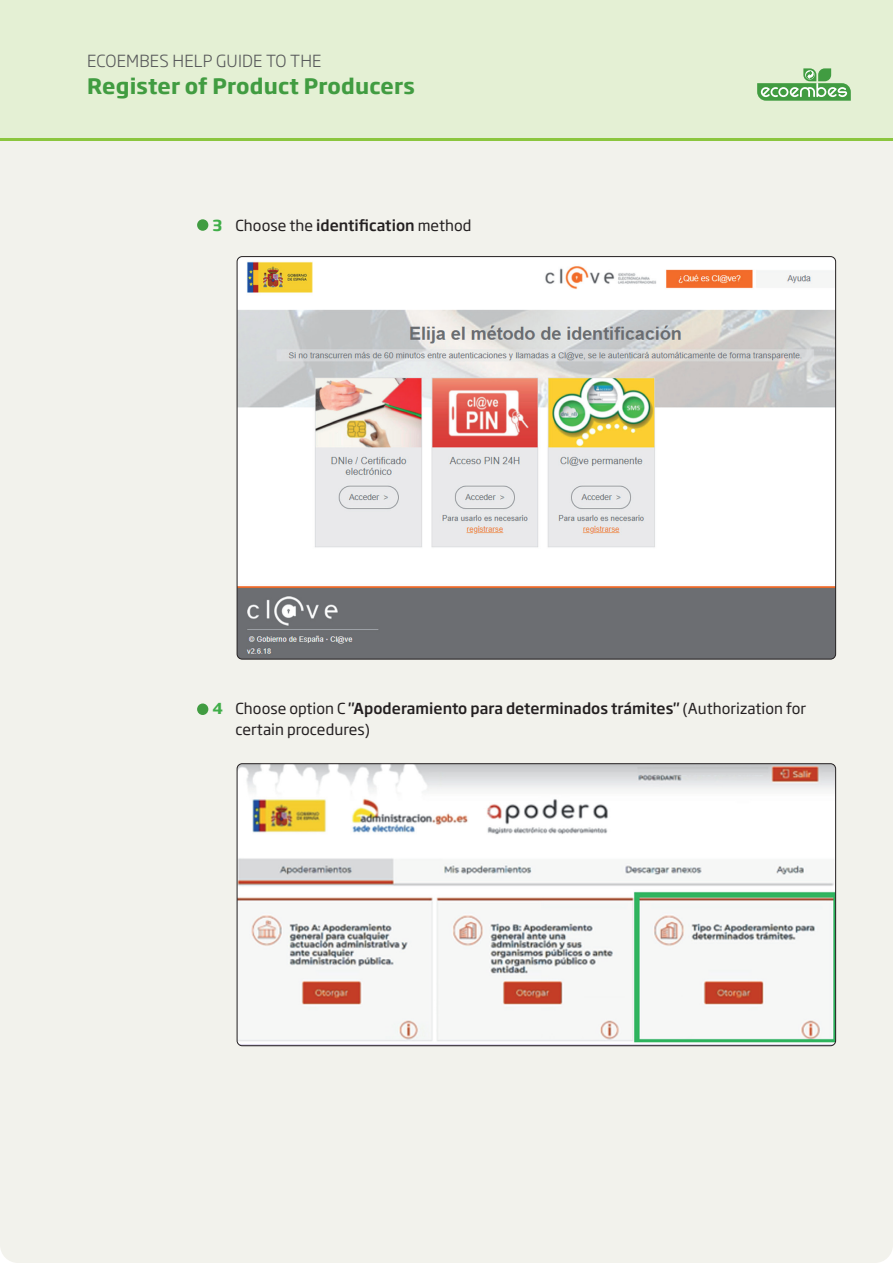
<style>
.page{position:relative;width:893px;height:1263px;background:#f2f2ec}
.page>*{position:absolute;margin:0;border:0;box-sizing:border-box;transform-origin:0 0}
.t1{font:700 21px "Soho Gothic Pro";letter-spacing:.01em;color:#419c41}
.t2{font:300 16.5px "Soho Gothic Pro";letter-spacing:.01em;color:#57585a}
.t3{font:15px/21px "Soho Gothic Pro";letter-spacing:.005em;color:#231f20}
.s1{font-weight:700;color:#40ae49}
.s2{font-weight:500}
</style>
<div class="page">
<div style="left:0;top:0;width:893px;height:140px;background:#e4f0d4"></div>
<svg style="left:757px;top:68px;width:94px;height:33px"></svg>
<hr style="left:0;top:138px;width:893px;height:2px;background:#8bc63e">
<img style="left:237px;top:258px;width:599px;height:401px">
<img style="left:237px;top:765px;width:599px;height:279px">
<div style="left:237px;top:763px;width:599px;height:283px;border:1px solid #231f20;border-radius:5px"></div>
<div style="left:197px;top:219px;width:11px;height:12px;background:#419c41;border-radius:50%"></div>
<div style="left:197px;top:703px;width:11px;height:12px;background:#419c41;border-radius:50%"></div>
<p class="t2" style="left:87px;top:48px;width:236px">ECOEMBES HELP GUIDE TO THE</p>
<h1 class="t1" style="left:87px;top:69px;width:329px">Register of Product Producers</h1>
<p class="t3" style="left:213px;top:214px;width:260px"><span class="s1">3</span> Choose the <span class="s2">identification</span> method</p>
<p class="t3" style="left:236px;top:697px;width:572px;text-indent:-23px"><span class="s1">4</span> Choose option C <span class="s2">"Apoderamiento para determinados trámites"</span> (Authorization for certain procedures)</p>
</div>
